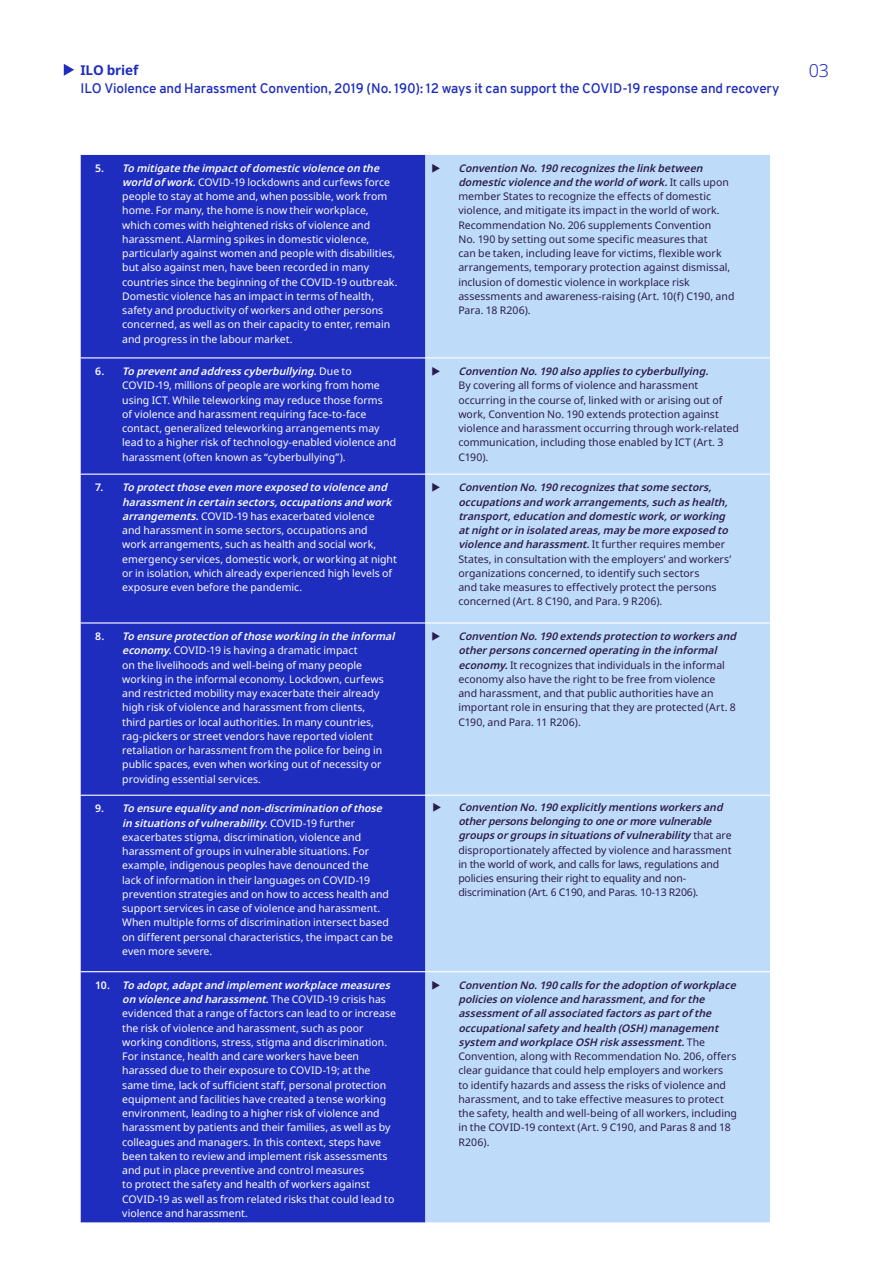
<style>
.page{position:relative;width:893px;height:1263px;background:#fff}
.page>*{position:absolute;margin:0;border:0;box-sizing:border-box;transform-origin:0 0}
.t1{font:300 18px "Noto Sans";color:#1e2dbe}
.t2{font:600 13.5px "Overpass";letter-spacing:-.01em;color:#1e2dbe}
.t3{font:700 13.5px "Noto Sans";letter-spacing:-.01em;color:#1e2dbe}
.t4{font:10.5px/14.2px "Noto Sans";color:#fff}
.t5{font:10.5px/14.2px "Noto Sans";color:#2c1b4d}
.t6{font:10.5px/14.2px "Noto Sans";letter-spacing:-.02em;color:#2c1b4d}
.t7{font:italic 600 10.5px "Noto Sans";color:#2c1b4d}
.s1{font-weight:600}
.s2{font-weight:600;font-style:italic}
.s3{font-style:inherit}
</style>
<div class="page">
<div style="left:81px;top:155px;width:344px;height:1067px;background:#1e2dbe"></div>
<div style="left:425px;top:155px;width:345px;height:1067px;background:#bedcfa"></div>
<hr style="left:81px;top:357px;width:344px;height:1px;background:#fff">
<hr style="left:425px;top:357px;width:345px;height:1px;background:#fff">
<hr style="left:81px;top:474px;width:344px;height:1px;background:#fff">
<hr style="left:425px;top:474px;width:345px;height:1px;background:#fff">
<hr style="left:81px;top:622px;width:344px;height:1px;background:#fff">
<hr style="left:425px;top:622px;width:345px;height:1px;background:#fff">
<hr style="left:81px;top:795px;width:344px;height:1px;background:#fff">
<hr style="left:425px;top:795px;width:345px;height:1px;background:#fff">
<hr style="left:81px;top:971px;width:344px;height:1px;background:#fff">
<hr style="left:425px;top:971px;width:345px;height:1px;background:#fff">
<svg style="left:64px;top:64px;width:10px;height:12px"></svg>
<svg style="left:432px;top:163px;width:8px;height:9px"></svg>
<svg style="left:432px;top:367px;width:8px;height:9px"></svg>
<svg style="left:432px;top:483px;width:8px;height:9px"></svg>
<svg style="left:432px;top:632px;width:8px;height:9px"></svg>
<svg style="left:433px;top:802px;width:8px;height:9px"></svg>
<svg style="left:432px;top:980px;width:8px;height:9px"></svg>
<p class="t3" style="left:80px;top:60px;width:59px">ILO brief</p>
<p class="t2" style="left:80px;top:78px;width:701px">ILO Violence and Harassment Convention, 2019 (No. 190): 12 ways it can support the COVID-19 response and recovery</p>
<p class="t4" style="left:122px;top:161px;width:277px;text-indent:-27px"><span class="s1">5 .</span> <span class="s2">Tomitigatetheimpactofdomesticviolenceonthe worldofwork</span><span class="s1">.</span> COVID-19 lockdowns and curfews force people to stay at home and, when possible, work from home. For many, the home is now their workplace, which comes with heightened risks of violence and harassment. Alarming spikes in domestic violence, particularly against women and people with disabilities, but also against men, have been recorded in many countries since the beginning of the COVID-19 outbreak.<br>Domestic violence has an impact in terms of health, safety and productivity of workers and other persons concerned, as well as on their capacity to enter, remain and progress in the labour market.</p>
<p class="t5" style="left:458px;top:161px;width:278px"><span class="s2">ConventionNo.190recognizesthelinkbetween domesticviolenceandtheworldofwork.</span>I t c a l l s u p o n member States to recognize the effects of domestic violence, and mitigate its impact in the world of work.<br>Recommendation No. 206 supplements Convention<br>No. 190 by setting out some specific measures that<br>can be taken, including leave for victims, flexible work arrangements, temporary protection against dismissal, inclusion of domestic violence in workplace risk assessments and awareness-raising (Art. 10(f) C190, and Para. 18 R206).</p>
<p class="t4" style="left:122px;top:364px;width:275px;text-indent:-27px"><span class="s1">6 .</span> <span class="s2">Topreventandaddresscyberbullying</span><span class="s1">.</span> D u e t o COVID-19, millions of people are working from home using ICT. While teleworking may reduce those forms<br>of violence and harassment requiring face-to-face contact, generalized teleworking arrangements may lead to a higher risk of technology-enabled violence and harassment (often known as “cyberbullying”).</p>
<p class="t7" style="left:458px;top:364px;width:255px">ConventionNo.190alsoappliestocyberbullying.</p>
<p class="t5" style="left:458px;top:379px;width:282px">By covering all forms of violence and harassment occurring in the course of, linked with or arising out of work, Convention No. 190 extends protection against violence and harassment occurring through work-related communication, including those enabled by ICT (Art. 3<br>C190).</p>
<p class="t4" style="left:122px;top:481px;width:276px;text-indent:-27px"><span class="s1">7 .</span> <span class="s2">Toprotectthoseevenmoreexposedtoviolenceand harassmentincertainsectors,occupationsandwork arrangements</span><span class="s1">.</span> COVID-19 has exacerbated violence<br>and harassment in some sectors, occupations and<br>work arrangements, such as health and social work, emergency services, domestic work, or working at night or in isolation, which already experienced high levels of exposure even before the pandemic.</p>
<p class="t5" style="left:458px;top:481px;width:275px"><span class="s2">ConventionNo.190recognizesthatsomesectors, occupationsandworkarrangements,suchashealth, transport,educationanddomesticwork,orworking atnightorinisolatedareas,maybemoreexposedto violenceandharassment.</span>It fu r t h e r re q u i re s m e m b e r States, in consultation with the employers’ and workers’ organizations concerned, to identify such sectors<br>and take measures to effectively protect the persons concerned (Art. 8 C190, and Para. 9 R206).</p>
<p class="t4" style="left:122px;top:629px;width:277px;text-indent:-27px"><span class="s1">8 .</span> <span class="s2">Toensureprotectionofthoseworkingintheinformal economy</span><span class="s1">.</span> COVID-19 is having a dramatic impact<br>on the livelihoods and well-being of many people working in the informal economy. Lockdown, curfews and restricted mobility may exacerbate their already high risk of violence and harassment from clients,<br>third parties or local authorities. In many countries, rag-pickers or street vendors have reported violent retaliation or harassment from the police for being in public spaces, even when working out of necessity or providing essential services.</p>
<p class="t5" style="left:458px;top:629px;width:283px"><span class="s2">ConventionNo.190extendsprotectiontoworkersand otherpersonsconcernedoperatingintheinformal economy.</span>It recognizes that individuals in the informal economy also have the right to be free from violence<br>and harassment, and that public authorities have an important role in ensuring that they are protected (Art. 8<br>C190, and Para. 11 R206).</p>
<p class="t4" style="left:122px;top:802px;width:272px;text-indent:-27px"><span class="s1">9 .</span> <span class="s2">Toensureequalityandnon-discriminationofthose insituationsofvulnerability</span><span class="s1">.</span> C O V I D - 1 9 f u r t h e r exacerbates stigma, discrimination, violence and harassment of groups in vulnerable situations. For example, indigenous peoples have denounced the<br>lack of information in their languages on COVID-19 prevention strategies and on how to access health and support services in case of violence and harassment.<br>When multiple forms of discrimination intersect based on different personal characteristics, the impact can be even more severe.</p>
<p class="t6" style="left:458px;top:800px;width:275px"><span class="s2">Convention No.190explicitlymentionsworkersand otherpersonsbelongingtooneormorevulnerable groupsorgroupsin situationsofvulnerability</span>t h a t a r e disproportionately affected by violence and harassment in the world of work, and calls for laws, regulations and policies ensuring their right to equality and non&shy;discrimination (Art. <span class="s3">6</span> C190, and Paras. 10-13 R206).</p>
<p class="t4" style="left:122px;top:978px;width:275px;text-indent:-27px"><span class="s1">1 0 .</span> <span class="s2">Toadopt,adaptandimplementworkplacemeasures onviolenceandharassment</span><span class="s1">.</span> T h e C O V I D - 1 9 c r i s i s h a s evidenced that a range of factors can lead to or increase the risk of violence and harassment, such as poor working conditions, stress, stigma and discrimination.<br>For instance, health and care workers have been harassed due to their exposure to COVID-19; at the same time, lack of sufficient staff, personal protection equipment and facilities have created a tense working environment, leading to a higher risk of violence and harassment by patients and their families, as well as by colleagues and managers. In this context, steps have been taken to review and implement risk assessments and put in place preventive and control measures<br>to protect the safety and health of workers against COVID-19 as well as from related risks that could lead to violence and harassment.</p>
<p class="t5" style="left:458px;top:978px;width:282px"><span class="s2">ConventionNo.190callsfortheadoptionofworkplace policiesonviolenceandharassment,andforthe assessmentofallassociatedfactorsaspartofthe occupationalsafetyandhealth(OSH)management system andworkplaceOSH riskassessment.</span>T h e Convention, along with Recommendation No. 206, offers clear guidance that could help employers and workers<br>to identify hazards and assess the risks of violence and harassment, and to take effective measures to protect the safety, health and well-being of all workers, including in the COVID-19 context (Art. 9 C190, and Paras 8 and 18<br>R206).</p>
<h1 class="t1" style="left:809px;top:57px;width:22px">03</h1>
</div>
